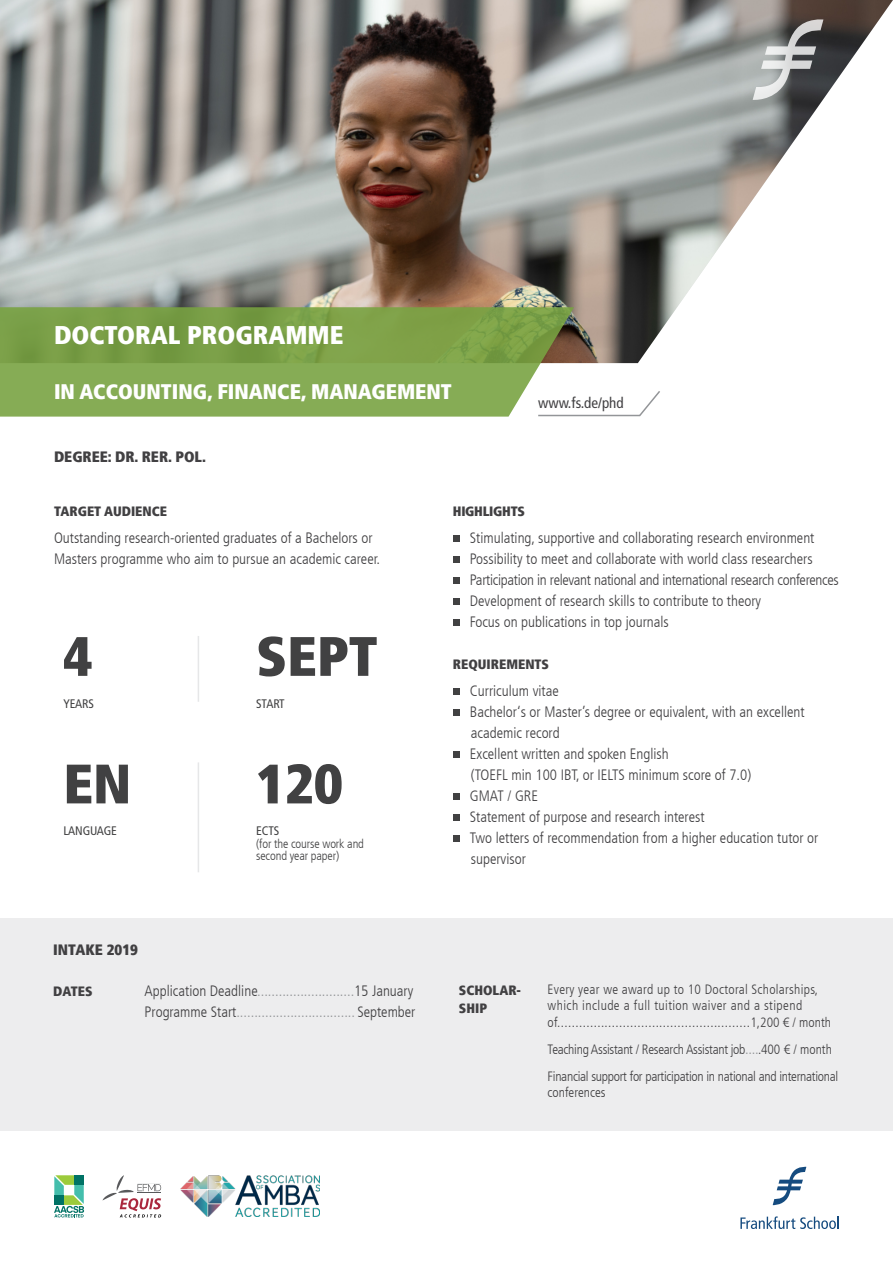
<style>
.page{position:relative;width:893px;height:1263px;background:#fff}
.page>*{position:absolute;margin:0;border:0;box-sizing:border-box;transform-origin:0 0}
.t1{font:900 condensed 55.5px "Frutiger LT";color:#414142}
.t2{font:900 condensed 25.5px "Frutiger LT";color:#fff}
.t3{font:900 condensed 21px "Frutiger LT";color:#fff}
.t4{font:300 condensed 15px/21px "Frutiger LT";color:#414042}
.t5{font:300 condensed 15px/21px "Frutiger LT";color:#939598}
.t6{font:900 condensed 15px "Frutiger LT";color:#414042}
.t7{font:condensed 15px "Frutiger LT";color:#414042}
.t8{font:300 condensed 13.5px/16.5px "Frutiger LT";letter-spacing:.02em;color:#414042}
.t9{font:300 condensed 13.5px/27px "Frutiger LT";letter-spacing:-.02em;color:#414042}
.t10{font:900 condensed 13.5px/18px "Frutiger LT";color:#414042}
.t11{font:300 condensed 13.5px "Frutiger LT";color:#414042}
.t12{font:900 condensed 13.5px "Frutiger LT";letter-spacing:-.02em;color:#414042}
.t13{font:300 condensed 12.45px/12.3px "Frutiger LT";letter-spacing:-.01em;color:#414142}
.t14{font:condensed 12.45px "Frutiger LT";letter-spacing:-.01em;color:#414142}
.s1{color:#414042}
.s2{font-size:15px;color:#939598}
</style>
<div class="page">
<img style="left:0;top:0;width:893px;height:363px">
<svg style="left:0;top:307px;width:574px;height:110px;background:#83a652"></svg>
<svg style="left:537px;top:389px;width:123px;height:28px"></svg>
<div style="left:453px;top:535px;width:7px;height:7px;background:#414142"></div>
<div style="left:453px;top:556px;width:7px;height:7px;background:#414142"></div>
<div style="left:453px;top:577px;width:7px;height:7px;background:#414142"></div>
<div style="left:453px;top:598px;width:7px;height:7px;background:#414142"></div>
<div style="left:453px;top:619px;width:7px;height:7px;background:#414142"></div>
<div style="left:453px;top:688px;width:7px;height:7px;background:#414142"></div>
<div style="left:453px;top:709px;width:7px;height:7px;background:#414142"></div>
<div style="left:453px;top:751px;width:7px;height:7px;background:#414142"></div>
<div style="left:453px;top:793px;width:7px;height:7px;background:#414142"></div>
<div style="left:453px;top:814px;width:7px;height:7px;background:#414142"></div>
<div style="left:453px;top:835px;width:7px;height:7px;background:#414142"></div>
<svg style="left:753px;top:18px;width:70px;height:83px;background:#878888"></svg>
<div style="left:0;top:918px;width:893px;height:213px;background:#ededee"></div>
<svg style="left:103px;top:1175px;width:58px;height:42px"></svg>
<svg style="left:54px;top:1175px;width:30px;height:42px"></svg>
<img style="left:180px;top:1175px;width:139px;height:42px">
<hr style="left:198px;top:636px;width:1px;height:66px;background:#e6e7e8">
<hr style="left:198px;top:762px;width:1px;height:110px;background:#e6e7e8">
<svg style="left:773px;top:1167px;width:33px;height:39px"></svg>
<svg style="left:740px;top:1216px;width:99px;height:13px"></svg>
<h2 class="t2" style="left:54px;top:319px;width:291px">DOCTORAL PROGRAMME</h2>
<h3 class="t3" style="left:54px;top:379px;width:399px">IN ACCOUNTING, FINANCE, MANAGEMENT</h3>
<p class="t6" style="left:54px;top:448px;width:153px">DEGREE: DR. RER. POL.</p>
<p class="t7" style="left:538px;top:394px;width:87px">WWW.FS.DE/PHD</p>
<p class="t10" style="left:54px;top:502px;width:114px">TARGET AUDIENCE</p>
<p class="t4" style="left:54px;top:527px;width:328px">Outstanding research-oriented graduates of a Bachelors or<br>Masters programme who aim to pursue an academic career.</p>
<h1 class="t1" style="left:256px;top:623px;width:123px">SEPT</h1>
<h1 class="t1" style="left:63px;top:623px;width:30px">4</h1>
<p class="t14" style="left:63px;top:696px;width:32px">YEARS</p>
<p class="t14" style="left:256px;top:696px;width:30px">START</p>
<h1 class="t1" style="left:63px;top:750px;width:32px">EN</h1>
<p class="t14" style="left:63px;top:824px;width:55px">LANGUAGE</p>
<p class="t6" style="left:53px;top:940px;width:86px">INTAKE 2019</p>
<h1 class="t1" style="left:256px;top:750px;width:88px">120</h1>
<p class="t14" style="left:256px;top:824px;width:25px">ECTS</p>
<p class="t13" style="left:256px;top:837px;width:109px">(for the course work and second year paper)</p>
<p class="t10" style="left:53px;top:982px;width:41px">DATES</p>
<p class="t5" style="left:145px;top:980px;width:272px"><span class="s1">Application Deadline</span>...........................<span class="s1">15 January<br>Programme Start</span>................................. <span class="s1">September</span></p>
<p class="t12" style="left:453px;top:503px;width:74px">HIGHLIGHTS</p>
<p class="t4" style="left:470px;top:527px;width:370px">Stimulating, supportive and collaborating research environment Possibility to meet and collaborate with world class researchers Participation in relevant national and international research conferences Development of research skills to contribute to theory<br>Focus on publications in top journals</p>
<p class="t10" style="left:453px;top:655px;width:98px">REQUIREMENTS</p>
<p class="t4" style="left:470px;top:680px;width:350px">Curriculum vitae<br>Bachelor‘s or Master’s degree or equivalent, with an excellent academic record<br>Excellent written and spoken English<br>(TOEFL min 100 IBT, or IELTS minimum score of 7.0)<br>GMAT / GRE<br>Statement of purpose and research interest<br>Two letters of recommendation from a higher education tutor or supervisor</p>
<p class="t10" style="left:459px;top:981px;width:64px">SCHOLAR-<br>SHIP</p>
<p class="t8" style="left:548px;top:981px;width:285px">Every year we award up to 10 Doctoral Scholarships, which include a full tuition waiver and a stipend of.....................................................1,200 € / month</p>
<p class="t9" style="left:548px;top:1036px;width:292px">Teaching Assistant / Research Assistant job<span class="s2">....</span>.400 € / month<br>Financial support for participation in national and international</p>
<p class="t11" style="left:548px;top:1085px;width:60px">conferences</p>
</div>
